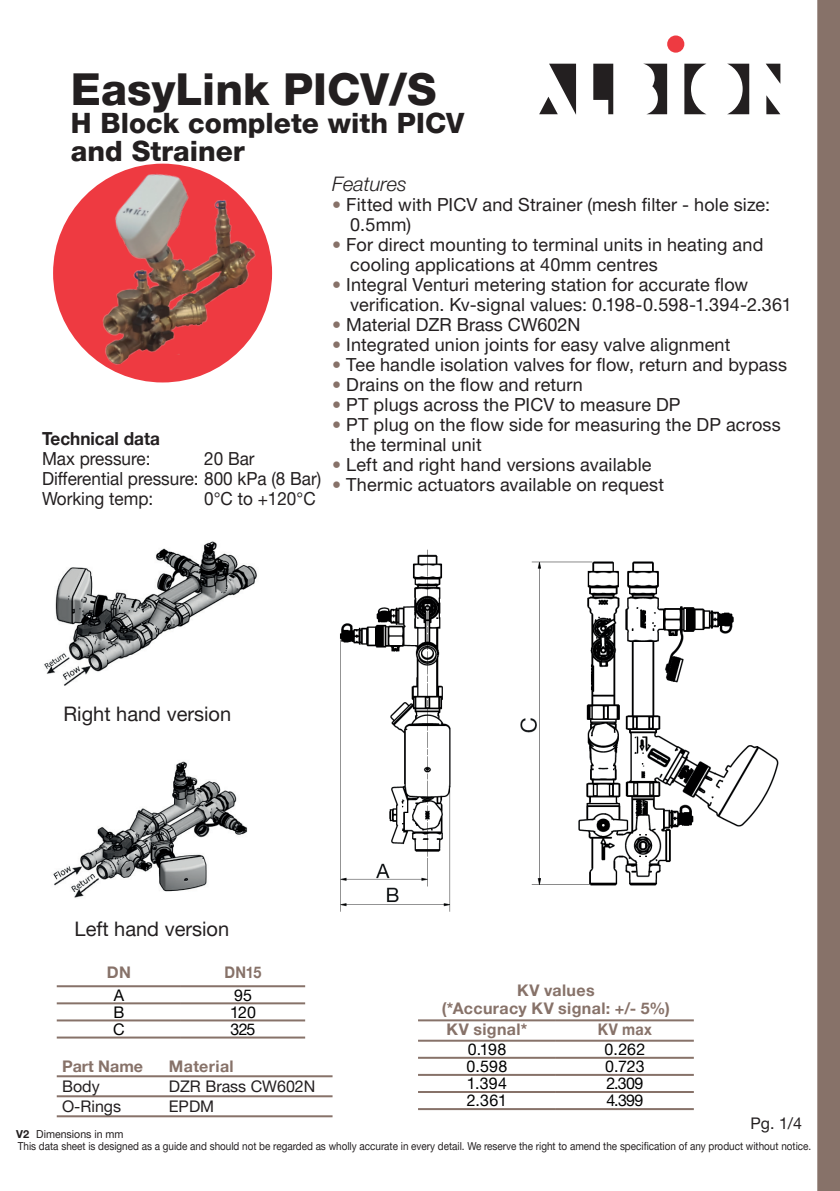
<style>
.page{position:relative;width:840px;height:1191px;background:#fff}
.page>*{position:absolute;margin:0;border:0;box-sizing:border-box;transform-origin:0 0}
.t1{font:800 44px "Helvetica Neue LT Pro";color:#231f20}
.t2{font:800 28px/28px "Helvetica Neue LT Pro";color:#231f20}
.t3{font:20px "Helvetica Neue LT Pro";color:#231f20}
.t4{font:italic 300 20px "Helvetica Neue LT Pro";color:#231f20}
.t5{font:18px/20px "Helvetica Neue LT Pro";letter-spacing:.01em;color:#231f20}
.t6{font:18px/20px "Helvetica Neue LT Pro";letter-spacing:.01em;color:#231f20;scale:.95 1}
.t7{font:700 18px "Helvetica Neue LT Pro";color:#231f20;scale:.95 1}
.t8{font:700 16px/18px "Helvetica Neue LT Pro";letter-spacing:.025em;color:#877269;text-align:center}
.t9{font:16px "Helvetica Neue LT Pro";color:#000}
.t10{font:16px "Helvetica Neue LT Pro";color:#231f20}
.t11{font:700 16px "Helvetica Neue LT Pro";letter-spacing:.025em;color:#877269;scale:.9 1}
.t12{font:700 16px "Helvetica Neue LT Pro";color:#877269}
.t13{font:11px/12px "Helvetica Neue LT Pro";color:#231f20;scale:.96 1}
.t14{font:700 11px "Helvetica Neue LT Pro";color:#231f20}
.s1{color:#877269}
.s2{font-weight:700}
</style>
<div class="page">
<svg style="left:51px;top:162px;width:223px;height:222px;fill:#ee3a41"></svg>
<svg style="left:817px;top:0;width:22px;height:1191px;background:#8a756c"></svg>
<svg style="left:539px;top:64px;width:36px;height:51px"></svg>
<svg style="left:593px;top:64px;width:20px;height:50px"></svg>
<svg style="left:644px;top:64px;width:22px;height:50px"></svg>
<svg style="left:684px;top:64px;width:22px;height:50px"></svg>
<svg style="left:728px;top:64px;width:20px;height:50px"></svg>
<svg style="left:766px;top:95px;width:14px;height:19px"></svg>
<svg style="left:766px;top:64px;width:14px;height:19px"></svg>
<div style="left:666px;top:35px;width:18px;height:18px;background:#ee3a41;border-radius:50%"></div>
<img style="left:340px;top:549px;width:111px;height:363px">
<img style="left:520px;top:561px;width:259px;height:325px">
<img style="left:70px;top:162px;width:204px;height:217px">
<hr style="left:57px;top:1075px;width:275px;height:2px;background:#877269">
<hr style="left:57px;top:1095px;width:275px;height:2px;background:#877269">
<hr style="left:57px;top:1115px;width:275px;height:2px;background:#877269">
<svg style="left:418px;top:1021px;width:275px;height:1px"></svg>
<hr style="left:418px;top:1039px;width:137px;height:2px;background:#877269">
<hr style="left:555px;top:1039px;width:138px;height:2px;background:#877269">
<hr style="left:418px;top:1056px;width:137px;height:2px;background:#877269">
<hr style="left:555px;top:1056px;width:138px;height:2px;background:#877269">
<hr style="left:418px;top:1074px;width:137px;height:2px;background:#877269">
<hr style="left:555px;top:1074px;width:138px;height:2px;background:#877269">
<hr style="left:418px;top:1091px;width:137px;height:2px;background:#877269">
<hr style="left:555px;top:1091px;width:138px;height:2px;background:#877269">
<hr style="left:418px;top:1108px;width:137px;height:2px;background:#877269">
<hr style="left:555px;top:1108px;width:138px;height:2px;background:#877269">
<hr style="left:418px;top:1019px;width:137px;height:2px;background:#877269">
<hr style="left:555px;top:1019px;width:138px;height:2px;background:#877269">
<hr style="left:57px;top:985px;width:124px;height:2px;background:#877269">
<hr style="left:181px;top:985px;width:124px;height:2px;background:#877269">
<hr style="left:57px;top:1002px;width:124px;height:2px;background:#877269">
<hr style="left:181px;top:1002px;width:124px;height:2px;background:#877269">
<hr style="left:57px;top:1019px;width:124px;height:2px;background:#877269">
<hr style="left:181px;top:1019px;width:124px;height:2px;background:#877269">
<hr style="left:57px;top:1036px;width:124px;height:2px;background:#877269">
<hr style="left:181px;top:1036px;width:124px;height:2px;background:#877269">
<img style="left:44px;top:541px;width:213px;height:145px">
<img style="left:53px;top:761px;width:195px;height:137px">
<h1 class="t1" style="left:71px;top:63px;width:367px">EasyLink PICV/S</h1>
<h2 class="t2" style="left:71px;top:109px;width:395px">H Block complete with PICV and Strainer</h2>
<p class="t7" style="left:42px;top:428px;width:125px">Technical data</p>
<p class="t6" style="left:42px;top:448px;width:116px">Max pressure:</p>
<p class="t6" style="left:42px;top:448px;width:295px;text-indent:162px">20 Bar<br>Differential pressure: 800 kPa (8 Bar)<br>Working temp:</p>
<p class="t6" style="left:204px;top:488px;width:119px">0°C to +120°C</p>
<p class="t4" style="left:332px;top:172px;width:76px">Features</p>
<p class="t5" style="left:350px;top:194px;width:421px;text-indent:-18px"><span class="s1">•</span> Fitted with PICV and Strainer (mesh filter - hole size:<br>0.5mm)</p>
<p class="t5" style="left:350px;top:234px;width:414px;text-indent:-18px"><span class="s1">•</span> For direct mounting to terminal units in heating and cooling applications at 40mm centres</p>
<p class="t5" style="left:350px;top:274px;width:443px;text-indent:-18px"><span class="s1">•</span> Integral Venturi metering station for accurate flow verification. Kv-signal values: 0.198-0.598-1.394-2.361</p>
<p class="t5" style="left:332px;top:314px;width:250px"><span class="s1">•</span> Material DZR Brass CW602N</p>
<p class="t5" style="left:332px;top:334px;width:399px"><span class="s1">•</span> Integrated union joints for easy valve alignment</p>
<p class="t5" style="left:332px;top:354px;width:456px"><span class="s1">•</span> Tee handle isolation valves for flow, return and bypass</p>
<p class="t5" style="left:332px;top:374px;width:252px"><span class="s1">•</span> Drains on the flow and return</p>
<p class="t5" style="left:332px;top:394px;width:349px"><span class="s1">•</span> PT plugs across the PICV to measure DP</p>
<p class="t5" style="left:350px;top:414px;width:432px;text-indent:-18px"><span class="s1">•</span> PT plug on the flow side for measuring the DP across the terminal unit</p>
<p class="t5" style="left:332px;top:454px;width:320px"><span class="s1">•</span> Left and right hand versions available</p>
<p class="t5" style="left:332px;top:474px;width:333px"><span class="s1">•</span> Thermic actuators available on request</p>
<p class="t3" style="left:63px;top:701px;width:169px">Right hand version</p>
<p class="t3" style="left:75px;top:916px;width:156px">Left hand version</p>
<p class="t8" style="left:107px;top:963px;width:26px">DN</p>
<p class="t11" style="left:224px;top:962px;width:43px">DN15</p>
<p class="t9" style="left:114px;top:985px;width:12px">A</p>
<p class="t9" style="left:234px;top:985px;width:20px">95</p>
<p class="t9" style="left:113px;top:1002px;width:12px">B</p>
<p class="t9" style="left:230px;top:1002px;width:28px">120</p>
<p class="t9" style="left:113px;top:1019px;width:13px">C</p>
<p class="t9" style="left:230px;top:1019px;width:26px">325</p>
<p class="t8" style="left:441px;top:980px;width:229px">KV values<br>(*Accuracy KV signal: +/- 5%)</p>
<p class="t8" style="left:446px;top:1019px;width:82px">KV signal*</p>
<p class="t11" style="left:597px;top:1019px;width:62px">KV max</p>
<p class="t9" style="left:467px;top:1039px;width:40px">0.198</p>
<p class="t9" style="left:604px;top:1039px;width:42px">0.262</p>
<p class="t9" style="left:466px;top:1056px;width:42px">0.598</p>
<p class="t9" style="left:604px;top:1056px;width:41px">0.723</p>
<p class="t9" style="left:466px;top:1073px;width:41px">1.394</p>
<p class="t9" style="left:606px;top:1073px;width:38px">2.309</p>
<p class="t9" style="left:466px;top:1090px;width:42px">2.361</p>
<p class="t9" style="left:606px;top:1090px;width:39px">4.399</p>
<p class="t12" style="left:62px;top:1056px;width:82px">Part Name</p>
<p class="t8" style="left:169px;top:1057px;width:66px">Material</p>
<p class="t10" style="left:62px;top:1076px;width:39px">Body</p>
<p class="t10" style="left:169px;top:1076px;width:148px">DZR Brass CW602N</p>
<p class="t10" style="left:62px;top:1096px;width:60px">O-Rings</p>
<p class="t10" style="left:169px;top:1096px;width:47px">EPDM</p>
<p class="t10" style="left:750px;top:1113px;width:53px">Pg. 1/4</p>
<p class="t14" style="left:16px;top:1127px;width:15px">V2</p>
<p class="t13" style="left:18px;top:1128px;width:827px"><span class="s2">V1</span>. Dimensions in mm<br>This data sheet is designed as a guide and should not be regarded as wholly accurate in every detail. We reserve the right to amend the specification of any product without notice.</p>
</div>
